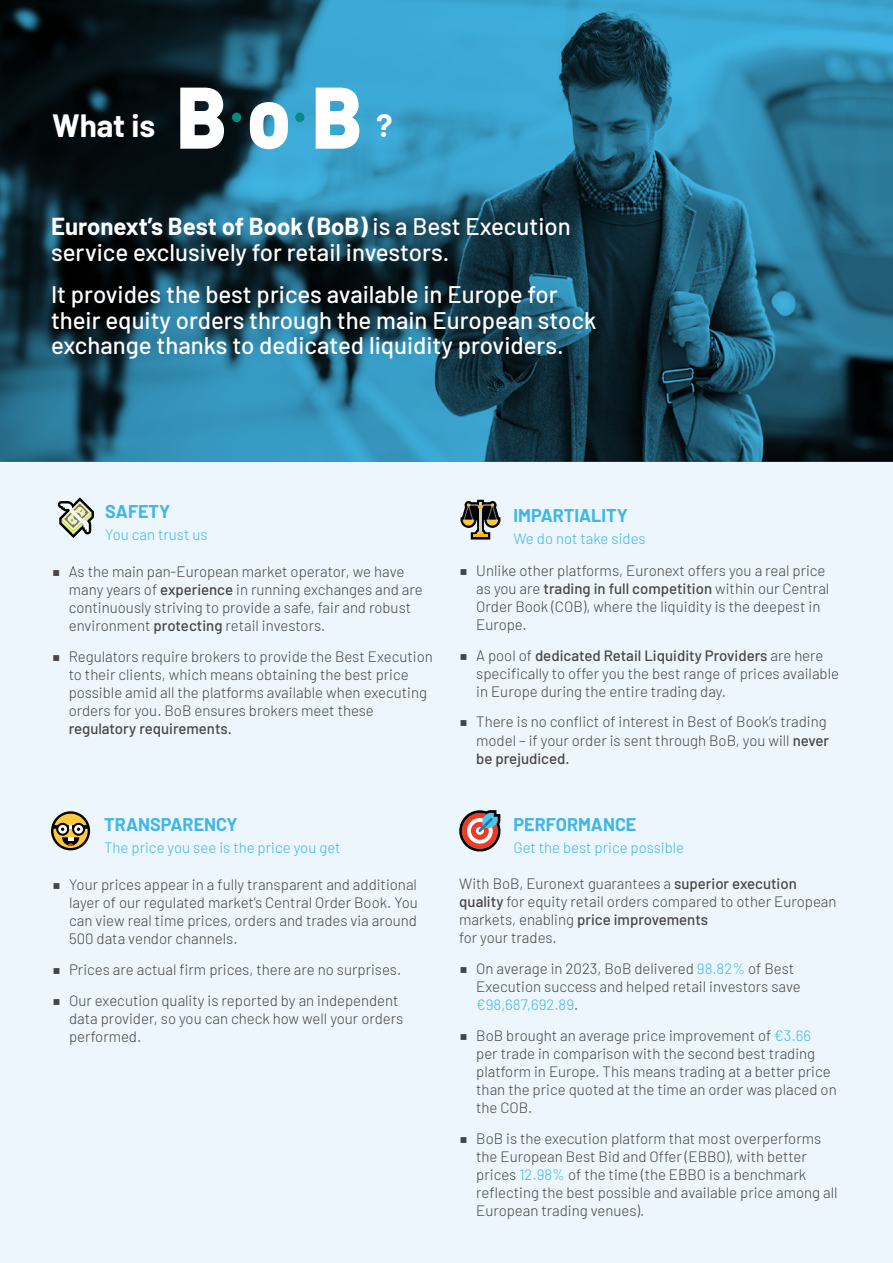
<style>
.page{position:relative;width:893px;height:1263px;background:#fff}
.page>*{position:absolute;margin:0;border:0;box-sizing:border-box;transform-origin:0 0}
.t1{font:700 31.5px "Barlow";color:#fff}
.t2{font:500 24px/25.5px "Barlow";color:#fff}
.t3{font:700 18px "Barlow";color:#41b6e6}
.t4{font:300 15px/18px "Barlow";color:#454545}
.t5{font:300 15px "Barlow";color:#41b6e6}
.t6{font:500 15px "Barlow";color:#454545}
.s1{font-weight:700}
.s2{font-family:"Montserrat";font-weight:600}
.s3{font-weight:500}
.s4{color:#41b6e6}
</style>
<div class="page">
<div style="left:0;top:461px;width:893px;height:802px;background:#ecf6fc"></div>
<svg style="left:0;top:0;width:893px;height:461px;background:#205b74"></svg>
<svg style="left:180px;top:88px;width:44px;height:61px"></svg>
<svg style="left:250px;top:102px;width:38px;height:47px"></svg>
<svg style="left:316px;top:88px;width:43px;height:61px"></svg>
<div style="left:232px;top:113px;width:9px;height:9px;background:#008d7f;border-radius:50%"></div>
<div style="left:295px;top:113px;width:9px;height:9px;background:#008d7f;border-radius:50%"></div>
<svg style="left:460px;top:500px;width:40px;height:39px"></svg>
<svg style="left:51px;top:811px;width:39px;height:39px"></svg>
<svg style="left:58px;top:497px;width:36px;height:41px"></svg>
<svg style="left:459px;top:810px;width:41px;height:41px"></svg>
<h1 class="t1" style="left:52px;top:103px;width:105px">What is</h1>
<h1 class="t1" style="left:376px;top:103px;width:18px">?</h1>
<h2 class="t2" style="left:51px;top:212px;width:521px"><span class="s1">Euronext’s Best of Book (BoB)</span> is a Best Execution service exclusively for retail investors.</h2>
<h2 class="t2" style="left:51px;top:280px;width:547px">It provides the best prices available in Europe for their equity orders through the main European stock exchange thanks to dedicated liquidity providers.</h2>
<p class="t3" style="left:105px;top:498px;width:67px">SAFETY</p>
<p class="t5" style="left:105px;top:524px;width:104px">You can trust us</p>
<p class="t4" style="left:69px;top:562px;width:355px;text-indent:-17px"><span class="s2">■</span> As the main pan-European market operator, we have many years of <span class="s3">experience</span> in running exchanges and are continuously striving to provide a safe, fair and robust environment <span class="s3">protecting</span> retail investors.</p>
<p class="t4" style="left:69px;top:646px;width:366px;text-indent:-17px"><span class="s2">■</span> Regulators require brokers to provide the Best Execution to their clients, which means obtaining the best price possible amid all the platforms available when executing orders for you. BoB ensures brokers meet these</p>
<p class="t6" style="left:69px;top:718px;width:165px">regulatory requirements.</p>
<p class="t3" style="left:104px;top:811px;width:135px">TRANSPARENCY</p>
<p class="t5" style="left:104px;top:837px;width:238px">The price you see is the price you get</p>
<p class="t4" style="left:69px;top:875px;width:350px;text-align:justify;text-indent:-17px"><span class="s2">■</span> Your prices appear in a fully transparent and additional layer of our regulated market’s Central Order Book. You can view real time prices, orders and trades via around 500 data vendor channels.</p>
<p class="t4" style="left:52px;top:960px;width:351px"><span class="s2">■</span> Prices are actual firm prices, there are no surprises.</p>
<p class="t4" style="left:69px;top:990px;width:336px;text-indent:-17px"><span class="s2">■</span> Our execution quality is reported by an independent data provider, so you can check how well your orders performed.</p>
<p class="t3" style="left:513px;top:502px;width:116px">IMPARTIALITY</p>
<p class="t5" style="left:513px;top:528px;width:134px">We do not take sides</p>
<p class="t4" style="left:476px;top:560px;width:355px;text-indent:-17px"><span class="s2">■</span> Unlike other platforms, Euronext offers you a real price as you are <span class="s3">trading in full competition</span> within our Central Order Book (COB), where the liquidity is the deepest in Europe.</p>
<p class="t4" style="left:476px;top:645px;width:364px;text-indent:-17px"><span class="s2">■</span> A pool of <span class="s3">dedicated Retail Liquidity Providers</span> are here specifically to offer you the best range of prices available in Europe during the entire trading day.</p>
<p class="t4" style="left:476px;top:712px;width:354px;text-indent:-17px"><span class="s2">■</span> There is no conflict of interest in Best of Book’s trading model – if your order is sent through BoB, you will <span class="s3">never be prejudiced.</span></p>
<p class="t3" style="left:513px;top:811px;width:124px">PERFORMANCE</p>
<p class="t5" style="left:513px;top:837px;width:172px">Get the best price possible</p>
<p class="t4" style="left:459px;top:874px;width:379px">With BoB, Euronext guarantees a <span class="s3">superior execution quality</span> for equity retail orders compared to other European markets, enabling <span class="s3">price improvements<br></span>for your trades.</p>
<p class="t4" style="left:476px;top:959px;width:326px;text-indent:-17px"><span class="s2">■</span> On average in 2023, BoB delivered <span class="s4">98.82%</span> of Best<br>Execution success and helped retail investors save <span class="s4">€98,687,692.89</span>.</p>
<p class="t4" style="left:476px;top:1025px;width:362px;text-indent:-17px"><span class="s2">■</span> BoB brought an average price improvement of <span class="s4">€3.66<br></span>per trade in comparison with the second best trading platform in Europe. This means trading at a better price than the price quoted at the time an order was placed on the COB.</p>
<p class="t4" style="left:476px;top:1128px;width:363px;text-indent:-17px"><span class="s2">■</span> BoB is the execution platform that most overperforms the European Best Bid and Offer (EBBO), with better prices <span class="s4">12.98%</span> of the time (the EBBO is a benchmark reflecting the best possible and available price among all European trading venues).</p>
</div>
